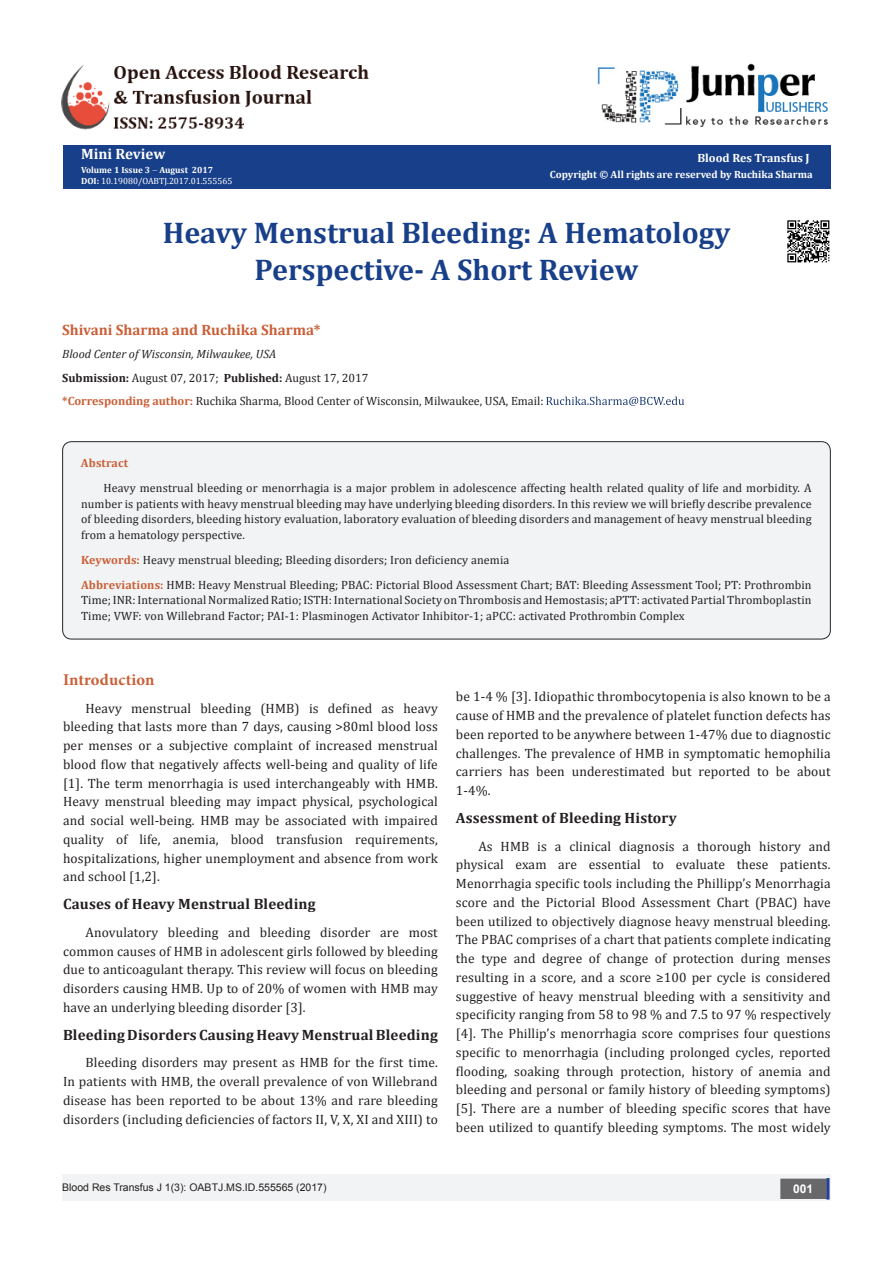
<style>
.page{position:relative;width:893px;height:1263px;background:#fff}
.page>*{position:absolute;margin:0;border:0;box-sizing:border-box;transform-origin:0 0}
.t1{font:700 30px/37.5px "Cambria";color:#183f89;text-align:center}
.t2{font:700 16.5px "Minion Pro";letter-spacing:.005em;color:#ca5f37}
.t3{font:700 15px "Cambria";letter-spacing:.01em;color:#231f20}
.t4{font:700 15px "Cambria";color:#ca5f37}
.t5{font:700 15px "Cambria";color:#fff}
.t6{font:13.5px/18.8px "Cambria";letter-spacing:.01em;color:#231f20;text-align:justify}
.t7{font:12px/15.8px "Cambria";letter-spacing:.01em;color:#231f20;text-align:justify}
.t8{font:italic 12px "Cambria";color:#231f20}
.t9{font:700 12px "Cambria";color:#fff}
.t10{font:700 12px "Cambria";letter-spacing:.01em;color:#ca5f37}
.t11{font:700 12px "Arial";color:#fff}
.t12{font:10.5px "Arial";color:#231f20}
.t13{font:700 10.5px "Cambria";color:#fff}
.t14{font:9px "Cambria";color:#fff}
.t15{font:700 9px "Cambria";color:#fff}
.s1{font-weight:700}
.s2{font-weight:700;color:#ca5f37}
</style>
<div class="page">
<div style="left:63px;top:145px;width:768px;height:44px;background:#183f89"></div>
<svg style="left:546px;top:397px;width:138px;height:9px"></svg>
<div style="left:62px;top:1174px;width:494px;height:27px;background:#f2f3f4"></div>
<div style="left:510px;top:1174px;width:321px;height:27px;background:#f2f3f4"></div>
<div style="left:781px;top:1179px;width:44px;height:19px;background:#68676a"></div>
<div style="left:780px;top:1178px;width:46px;height:21px;border:2px solid #68676a"></div>
<div style="left:826px;top:1178px;width:3px;height:21px;background:#253f8e;border:2px solid #253f8e"></div>
<div style="left:63px;top:442px;width:767px;height:197px;background:#f2f3f4;border-radius:9px"></div>
<div style="left:62px;top:441px;width:769px;height:198px;border:1px solid #262626;border-radius:9px"></div>
<img style="left:787px;top:220px;width:43px;height:43px">
<img style="left:597px;top:63px;width:231px;height:64px">
<img style="left:62px;top:64px;width:307px;height:66px">
<p class="t5" style="left:81px;top:143px;width:86px">Mini Review</p>
<p class="t15" style="left:81px;top:163px;width:134px">Volume 1 Issue 3 August 2017</p>
<p class="t14" style="left:81px;top:175px;width:153px"><span class="s1">DOI:</span> 10.19080/OABTJ.2017.01.555565</p>
<p class="t9" style="left:697px;top:150px;width:114px">Blood Res Transfus J</p>
<p class="t13" style="left:550px;top:167px;width:264px">Copyright © All rights are reserved by Ruchika Sharma</p>
<p class="t1" style="left:163px;top:213px;width:569px">Heavy Menstrual Bleeding: A Hematology<br>Perspective- A Short Review</p>
<p class="t4" style="left:62px;top:319px;width:260px">Shivani Sharma and Ruchika Sharma*</p>
<p class="t8" style="left:62px;top:346px;width:215px">Blood Center of Wisconsin, Milwaukee, USA</p>
<p class="t7" style="left:62px;top:369px;width:308px"><span class="s1">Submission:</span> August 07, 2017; <span class="s1">Published:</span> August 17, 2017</p>
<p class="t7" style="left:62px;top:393px;width:483px"><span class="s2">*Corresponding author:</span> Ruchika Sharma, Blood Center of Wisconsin, Milwaukee, USA, Email:</p>
<p class="t10" style="left:81px;top:454px;width:49px">Abstract</p>
<p class="t7" style="left:81px;top:480px;width:732px;text-indent:23px">Heavy menstrual bleeding or menorrhagia is a major problem in adolescence affecting health related quality of life and morbidity. A number is patients with heavy menstrual bleeding may have underlying bleeding disorders. In this review we will briefly describe prevalence of bleeding disorders, bleeding history evaluation, laboratory evaluation of bleeding disorders and management of heavy menstrual bleeding from a hematology perspective.</p>
<p class="t7" style="left:81px;top:552px;width:430px"><span class="s2">Keywords:</span> Heavy menstrual bleeding; Bleeding disorders; Iron deficiency anemia</p>
<p class="t7" style="left:81px;top:576px;width:732px"><span class="s2">Abbreviations:</span> HMB: Heavy Menstrual Bleeding; PBAC: Pictorial Blood Assessment Chart; BAT: Bleeding Assessment Tool; PT: Prothrombin Time; INR: International Normalized Ratio; ISTH: International Society on Thrombosis and Hemostasis; aPTT: activated Partial Thromboplastin Time; VWF: von Willebrand Factor; PAI-1: Plasminogen Activator Inhibitor-1; aPCC: activated Prothrombin Complex</p>
<p class="t2" style="left:63px;top:668px;width:93px">Introduction</p>
<p class="t6" style="left:63px;top:698px;width:376px;text-indent:22px">Heavy menstrual bleeding (HMB) is defined as heavy bleeding that lasts more than 7 days, causing &gt;80ml blood loss per menses or a subjective complaint of increased menstrual blood flow that negatively affects well-being and quality of life [1]. The term menorrhagia is used interchangeably with HMB.<br>Heavy menstrual bleeding may impact physical, psychological and social well-being. HMB may be associated with impaired quality of life, anemia, blood transfusion requirements, hospitalizations, higher unemployment and absence from work and school [1,2].</p>
<p class="t3" style="left:63px;top:893px;width:254px">Causes of Heavy Menstrual Bleeding</p>
<p class="t6" style="left:63px;top:923px;width:376px;text-indent:22px">Anovulatory bleeding and bleeding disorder are most common causes of HMB in adolescent girls followed by bleeding due to anticoagulant therapy. This review will focus on bleeding disorders causing HMB. Up to of 20% of women with HMB may have an underlying bleeding disorder [3].</p>
<p class="t3" style="left:63px;top:1024px;width:376px">Bleeding Disorders Causing Heavy Menstrual Bleeding</p>
<p class="t6" style="left:63px;top:1053px;width:376px;text-indent:22px">Bleeding disorders may present as HMB for the first time.<br>In patients with HMB, the overall prevalence of von Willebrand disease has been reported to be about 13% and rare bleeding disorders (including deficiencies of factors II, V, X, XI and XIII) to</p>
<p class="t6" style="left:456px;top:687px;width:376px">be 1-4 % [3]. Idiopathic thrombocytopenia is also known to be a cause of HMB and the prevalence of platelet function defects has been reported to be anywhere between 1-47% due to diagnostic challenges. The prevalence of HMB in symptomatic hemophilia carriers has been underestimated but reported to be about 1-4%.</p>
<p class="t3" style="left:456px;top:807px;width:222px">Assessment of Bleeding History</p>
<p class="t6" style="left:456px;top:836px;width:376px;text-indent:22px">As HMB is a clinical diagnosis a thorough history and physical exam are essential to evaluate these patients.<br>Menorrhagia specific tools including the Phillipp’s Menorrhagia score and the Pictorial Blood Assessment Chart (PBAC) have been utilized to objectively diagnose heavy menstrual bleeding.<br>The PBAC comprises of a chart that patients complete indicating the type and degree of change of protection during menses resulting in a score, and a score ≥100 per cycle is considered suggestive of heavy menstrual bleeding with a sensitivity and specificity ranging from 58 to 98 % and 7.5 to 97 % respectively [4]. The Phillip’s menorrhagia score comprises four questions specific to menorrhagia (including prolonged cycles, reported flooding, soaking through protection, history of anemia and bleeding and personal or family history of bleeding symptoms) [5]. There are a number of bleeding specific scores that have been utilized to quantify bleeding symptoms. The most widely</p>
<p class="t12" style="left:62px;top:1180px;width:266px">Blood Res Transfus J 1(3): OABTJ.MS.ID.555565 (2017)</p>
<p class="t11" style="left:793px;top:1181px;width:22px">001</p>
</div>
